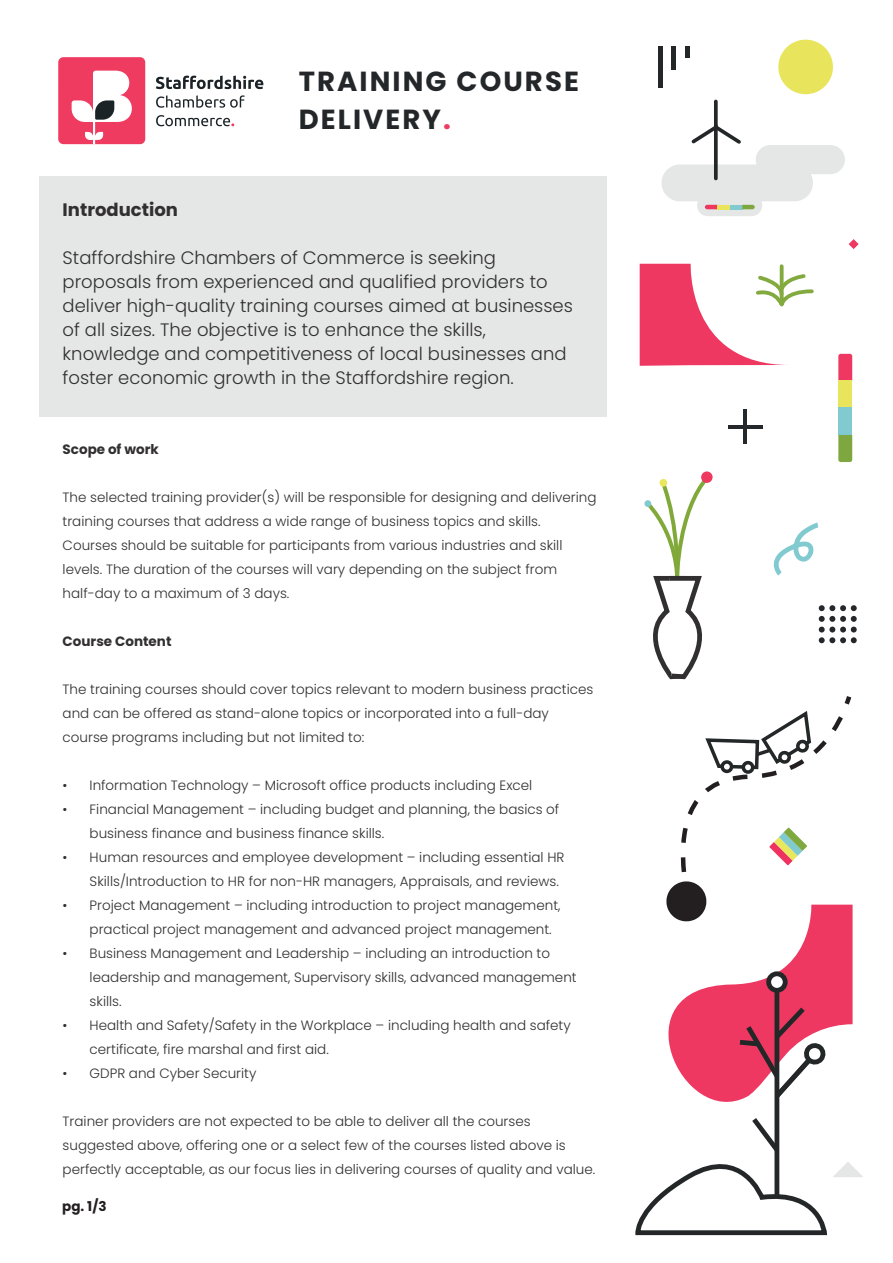
<style>
.page{position:relative;width:893px;height:1263px;background:#fff}
.page>*{position:absolute;margin:0;border:0;box-sizing:border-box;transform-origin:0 0}
.t1{font:700 27.6px/38.2px "Poppins";letter-spacing:.075em;color:#242729}
.t2{font:300 18px/24px "Poppins";color:#312f30}
.t3{font:700 18px "Poppins";color:#312f30}
.t4{font:300 13.5px/24px "Poppins";color:#312f30}
.t5{font:700 13.5px "Poppins";color:#312f30}
.t6{font:700 13.5px "Poppins";color:#231f20}
.s1{color:#ee3b5f}
</style>
<div class="page">
<svg style="left:156px;top:76px;width:107px;height:13px"></svg>
<svg style="left:156px;top:95px;width:89px;height:13px"></svg>
<svg style="left:156px;top:115px;width:78px;height:11px"></svg>
<svg style="left:58px;top:57px;width:87px;height:87px"></svg>
<svg style="left:668px;top:921px;width:184px;height:192px"></svg>
<div style="left:774px;top:982px;width:5px;height:215px;background:#232728"></div>
<div style="left:769px;top:974px;width:16px;height:16px;background:#fff;border-radius:50%"></div>
<div style="left:766px;top:971px;width:22px;height:22px;border:5px solid #232728;border-radius:50%"></div>
<svg style="left:735px;top:1002px;width:95px;height:101px"></svg>
<svg style="left:635px;top:1113px;width:228px;height:123px"></svg>
<svg style="left:838px;top:354px;width:14px;height:27px"></svg>
<div style="left:838px;top:381px;width:14px;height:27px;background:#e8e55c"></div>
<div style="left:838px;top:408px;width:14px;height:27px;background:#80cad0"></div>
<svg style="left:838px;top:435px;width:14px;height:27px"></svg>
<hr style="left:658px;top:46px;width:4px;height:42px;background:#232728">
<hr style="left:672px;top:46px;width:4px;height:24px;background:#232728">
<div style="left:685px;top:46px;width:5px;height:12px;background:#232728"></div>
<svg style="left:778px;top:40px;width:55px;height:54px"></svg>
<div style="left:661px;top:164px;width:152px;height:37px;background:#e5e6e6;border-radius:18px"></div>
<div style="left:756px;top:145px;width:89px;height:29px;background:#e5e6e6;border-radius:15px"></div>
<div style="left:697px;top:195px;width:65px;height:21px;background:#e5e6e6;border-radius:11px"></div>
<svg style="left:705px;top:205px;width:12px;height:4px"></svg>
<hr style="left:717px;top:205px;width:13px;height:4px;background:#e8e55c">
<hr style="left:730px;top:205px;width:12px;height:4px;background:#80cad0">
<svg style="left:742px;top:205px;width:13px;height:4px"></svg>
<svg style="left:691px;top:126px;width:50px;height:18px"></svg>
<svg style="left:714px;top:101px;width:4px;height:24px"></svg>
<svg style="left:714px;top:125px;width:4px;height:53px"></svg>
<svg style="left:849px;top:239px;width:10px;height:10px"></svg>
<svg style="left:640px;top:263px;width:174px;height:103px"></svg>
<svg style="left:819px;top:605px;width:38px;height:38px"></svg>
<svg style="left:773px;top:522px;width:46px;height:54px"></svg>
<svg style="left:644px;top:471px;width:69px;height:209px"></svg>
<hr style="left:728px;top:425px;width:35px;height:3px;background:#24282b">
<hr style="left:744px;top:409px;width:3px;height:35px;background:#24282b">
<div style="left:40px;top:176px;width:567px;height:240px;background:#e5e6e6"></div>
<svg style="left:666px;top:696px;width:187px;height:225px"></svg>
<h1 class="t1" style="left:299px;top:62px;width:282px">TRAINING COURSE<br>DELIVERY<span class="s1">.</span></h1>
<h2 class="t3" style="left:63px;top:199px;width:117px">Introduction</h2>
<p class="t2" style="left:63px;top:246px;width:512px">Staffordshire Chambers of Commerce is seeking proposals from experienced and qualified providers to deliver high-quality training courses aimed at businesses of all sizes. The objective is to enhance the skills, knowledge and competitiveness of local businesses and foster economic growth in the Staffordshire region.</p>
<p class="t5" style="left:63px;top:441px;width:98px">Scope of work</p>
<p class="t4" style="left:63px;top:485px;width:535px">The selected training provider(s) will be responsible for designing and delivering training courses that address a wide range of business topics and skills.<br>Courses should be suitable for participants from various industries and skill levels. The duration of the courses will vary depending on the subject from half-day to a maximum of 3 days.</p>
<p class="t5" style="left:63px;top:633px;width:110px">Course Content</p>
<p class="t4" style="left:63px;top:677px;width:532px">The training courses should cover topics relevant to modern business practices and can be offered as stand-alone topics or incorporated into a full-day course programs including but not limited to:</p>
<p class="t4" style="left:63px;top:773px;width:471px">• Information Technology – Microsoft office products including Excel</p>
<p class="t4" style="left:90px;top:797px;width:471px;text-indent:-27px">• Financial Management – including budget and planning, the basics of business finance and business finance skills.</p>
<p class="t4" style="left:90px;top:845px;width:476px;text-indent:-27px">• Human resources and employee development – including essential HR<br>Skills/Introduction to HR for non-HR managers, Appraisals, and reviews.</p>
<p class="t4" style="left:90px;top:893px;width:472px;text-indent:-27px">• Project Management – including introduction to project management, practical project management and advanced project management.</p>
<p class="t4" style="left:90px;top:941px;width:489px;text-indent:-27px">• Business Management and Leadership – including an introduction to leadership and management, Supervisory skills, advanced management skills.</p>
<p class="t4" style="left:90px;top:1013px;width:483px;text-indent:-27px">• Health and Safety/Safety in the Workplace – including health and safety certificate, fire marshal and first aid.</p>
<p class="t4" style="left:63px;top:1061px;width:195px">• GDPR and Cyber Security</p>
<p class="t4" style="left:63px;top:1109px;width:534px">Trainer providers are not expected to be able to deliver all the courses suggested above, offering one or a select few of the courses listed above is perfectly acceptable, as our focus lies in delivering courses of quality and value.</p>
<p class="t6" style="left:62px;top:1199px;width:46px">pg. 1/3</p>
</div>
